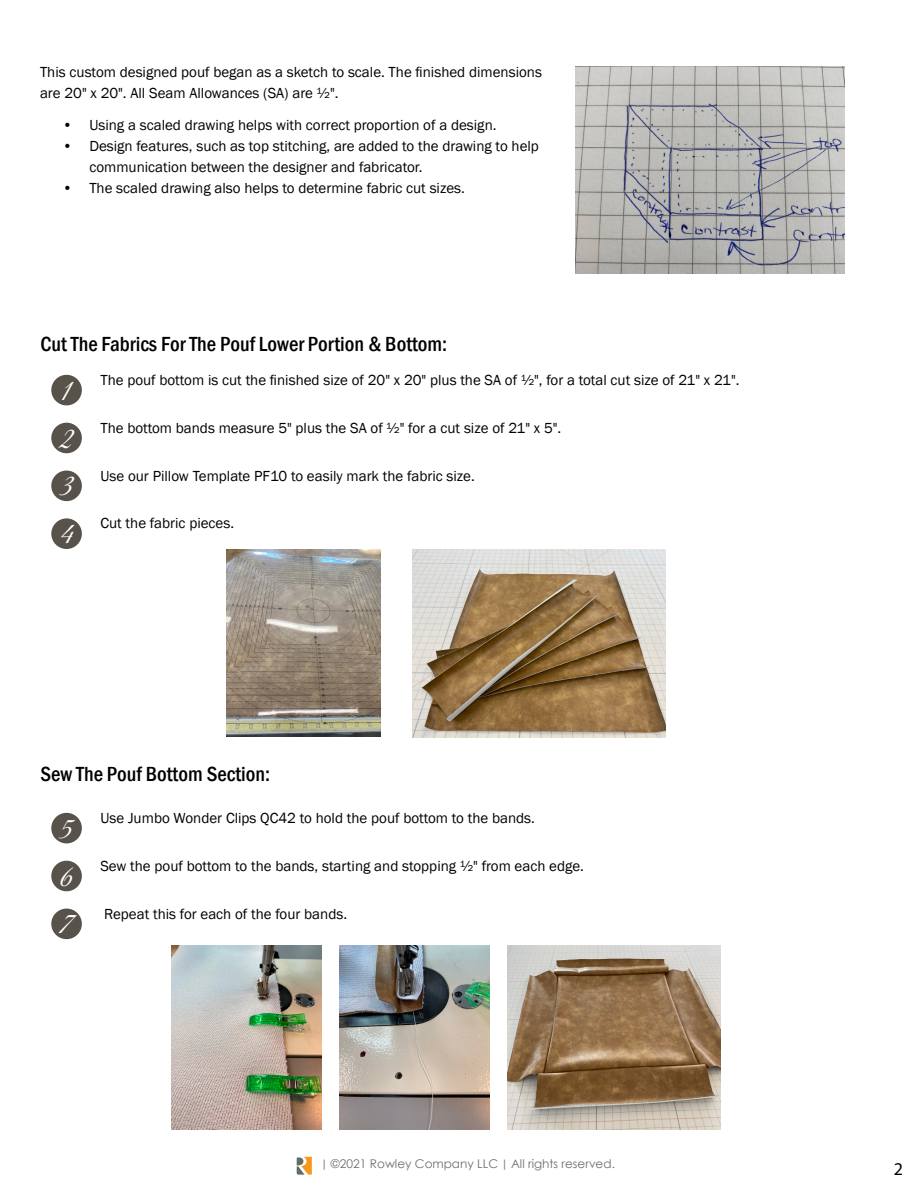
<style>
.page{position:relative;width:918px;height:1188px;background:#fff}
.page>*{position:absolute;margin:0;border:0;box-sizing:border-box;transform-origin:0 0}
.t1{font:31.95px "Great Vibes";color:#fff}
.t2{font:500 condensed 21px "Franklin Gothic";color:#000}
.t3{font:18px "Myriad Pro";color:#000}
.t4{font:15px/21px "Franklin Gothic";color:#000}
.t5{font:12px "Century Gothic";color:#6d6e71}
.s1{font-family:"Tw Cen"}
</style>
<div class="page">
<svg style="left:297px;top:1157px;width:15px;height:18px"></svg>
<div style="left:51px;top:375px;width:31px;height:30px;background:#57534b;border-radius:50%"></div>
<div style="left:51px;top:813px;width:31px;height:30px;background:#57534b;border-radius:50%"></div>
<div style="left:51px;top:423px;width:31px;height:30px;background:#57534b;border-radius:50%"></div>
<div style="left:51px;top:861px;width:31px;height:30px;background:#57534b;border-radius:50%"></div>
<div style="left:51px;top:471px;width:31px;height:30px;background:#57534b;border-radius:50%"></div>
<div style="left:51px;top:909px;width:31px;height:30px;background:#57534b;border-radius:50%"></div>
<div style="left:51px;top:518px;width:31px;height:31px;background:#57534b;border-radius:50%"></div>
<img style="left:576px;top:66px;width:269px;height:207px">
<img style="left:413px;top:549px;width:252px;height:188px">
<img style="left:227px;top:549px;width:153px;height:188px">
<img style="left:172px;top:945px;width:150px;height:184px">
<img style="left:340px;top:945px;width:150px;height:184px">
<img style="left:508px;top:945px;width:213px;height:184px">
<p class="t4" style="left:40px;top:62px;width:504px">This custom designed pouf began as a sketch to scale. The finished dimensions are 20" x 20". All Seam Allowances (SA) are ½".</p>
<p class="t4" style="left:62px;top:115px;width:436px">• Using a scaled drawing helps with correct proportion of a design.</p>
<p class="t4" style="left:89px;top:136px;width:451px;text-indent:-27px">• Design features, such as top stitching, are added to the drawing to help communication between the designer and fabricator.</p>
<p class="t4" style="left:62px;top:178px;width:404px">• The scaled drawing also helps to determine fabric cut sizes.</p>
<h2 class="t2" style="left:40px;top:330px;width:408px">Cut The Fabrics For The Pouf Lower Portion &amp; Bottom:</h2>
<h1 class="t1" style="left:60px;top:372px;width:14px">1</h1>
<h1 class="t1" style="left:58px;top:420px;width:17px">2</h1>
<h1 class="t1" style="left:59px;top:468px;width:16px">3</h1>
<h1 class="t1" style="left:59px;top:516px;width:16px">4</h1>
<p class="t4" style="left:100px;top:370px;width:641px">The pouf bottom is cut the finished size of 20" x 20" plus the SA of ½", for a total cut size of 21" x 21".</p>
<p class="t4" style="left:100px;top:418px;width:462px">The bottom bands measure 5" plus the SA of ½" for a cut size of 21" x 5".</p>
<p class="t4" style="left:100px;top:465px;width:376px">Use our Pillow Template PF10 to easily mark the fabric size.</p>
<p class="t4" style="left:100px;top:513px;width:135px">Cut the fabric pieces.</p>
<h2 class="t2" style="left:40px;top:760px;width:231px">Sew The Pouf Bottom Section:</h2>
<h1 class="t1" style="left:59px;top:810px;width:16px">5</h1>
<p class="t4" style="left:100px;top:808px;width:436px">Use Jumbo Wonder Clips QC42 to hold the pouf bottom to the bands.</p>
<h1 class="t1" style="left:59px;top:858px;width:15px">6</h1>
<p class="t4" style="left:100px;top:856px;width:485px">Sew the pouf bottom to the bands, starting and stopping ½" from each edge.</p>
<h1 class="t1" style="left:58px;top:906px;width:17px">7</h1>
<p class="t4" style="left:104px;top:903px;width:244px">Repeat this for each of the four bands.</p>
<p class="t5" style="left:321px;top:1155px;width:295px"><span class="s1">|</span> ©2021 Rowley Company LLC <span class="s1">|</span> All rights reserved.</p>
<p class="t3" style="left:894px;top:1158px;width:11px">2</p>
</div>
